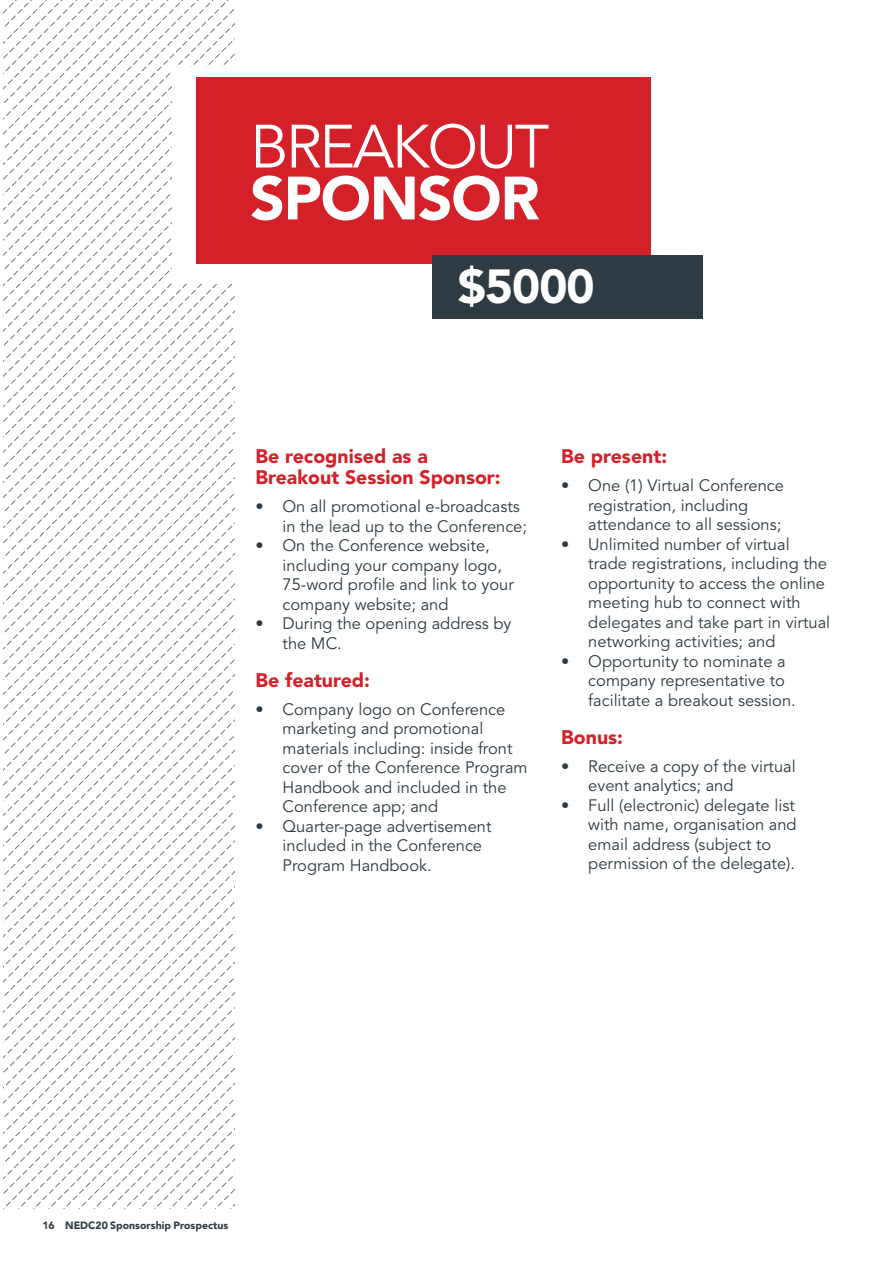
<style>
.page{position:relative;width:893px;height:1263px;background:#fff}
.page>*{position:absolute;margin:0;border:0;box-sizing:border-box;transform-origin:0 0}
.t1{font:60.45px "Avenir LT Std";letter-spacing:-.04em;color:#fff}
.t2{font:900 60.45px "Avenir LT Std";letter-spacing:-.02em;color:#fff}
.t3{font:900 47.4px "Avenir LT Std";color:#fff}
.t4{font:900 19.5px/21px "Avenir LT Std";color:#d42129}
.t5{font:16.5px/19.5px "Avenir LT Std";color:#2e3b42}
.t6{font:900 10.5px "Avenir LT Std";color:#2e3b42}
</style>
<div class="page">
<svg style="left:4px;top:0;width:199px;height:1209px"></svg>
<div style="left:172px;top:67px;width:514px;height:217px;background:#fff"></div>
<div style="left:196px;top:77px;width:454px;height:187px;background:#d42129"></div>
<div style="left:432px;top:255px;width:270px;height:64px;background:#2e3b42"></div>
<h1 class="t1" style="left:250px;top:112px;width:301px">BREAKOUT</h1>
<h1 class="t2" style="left:250px;top:162px;width:291px">SPONSOR</h1>
<h2 class="t3" style="left:458px;top:258px;width:138px">$5000</h2>
<p class="t4" style="left:256px;top:446px;width:247px">Be recognised as a<br>Breakout Session Sponsor:</p>
<p class="t5" style="left:283px;top:497px;width:246px;text-indent:-27px">• On all promotional e-broadcasts in the lead up to the Conference;</p>
<p class="t5" style="left:283px;top:536px;width:233px;text-indent:-27px">• On the Conference website, including your company logo,<br>75-word profile and link to your company website; and</p>
<p class="t5" style="left:283px;top:614px;width:230px;text-indent:-27px">• During the opening address by the MC.</p>
<p class="t4" style="left:256px;top:669px;width:116px">Be featured:</p>
<p class="t5" style="left:283px;top:700px;width:247px;text-indent:-27px">• Company logo on Conference marketing and promotional materials including: inside front cover of the Conference Program<br>Handbook and included in the<br>Conference app; and</p>
<p class="t5" style="left:283px;top:817px;width:210px;text-indent:-27px">• Quarter-page advertisement included in the Conference<br>Program Handbook.</p>
<p class="t4" style="left:561px;top:446px;width:107px">Be present:</p>
<p class="t5" style="left:588px;top:476px;width:197px;text-indent:-27px">• One (1) Virtual Conference registration, including attendance to all sessions;</p>
<p class="t5" style="left:588px;top:535px;width:243px;text-indent:-27px">• Unlimited number of virtual trade registrations, including the opportunity to access the online meeting hub to connect with delegates and take part in virtual networking activities; and</p>
<p class="t5" style="left:588px;top:652px;width:209px;text-indent:-27px">• Opportunity to nominate a company representative to facilitate a breakout session.</p>
<p class="t4" style="left:561px;top:726px;width:63px">Bonus:</p>
<p class="t5" style="left:588px;top:757px;width:209px;text-indent:-27px">• Receive a copy of the virtual event analytics; and</p>
<p class="t5" style="left:588px;top:796px;width:210px;text-indent:-27px">• Full (electronic) delegate list with name, organisation and email address (subject to permission of the delegate).</p>
<p class="t6" style="left:43px;top:1219px;width:187px">16 NEDC20 Sponsorship Prospectus</p>
</div>
